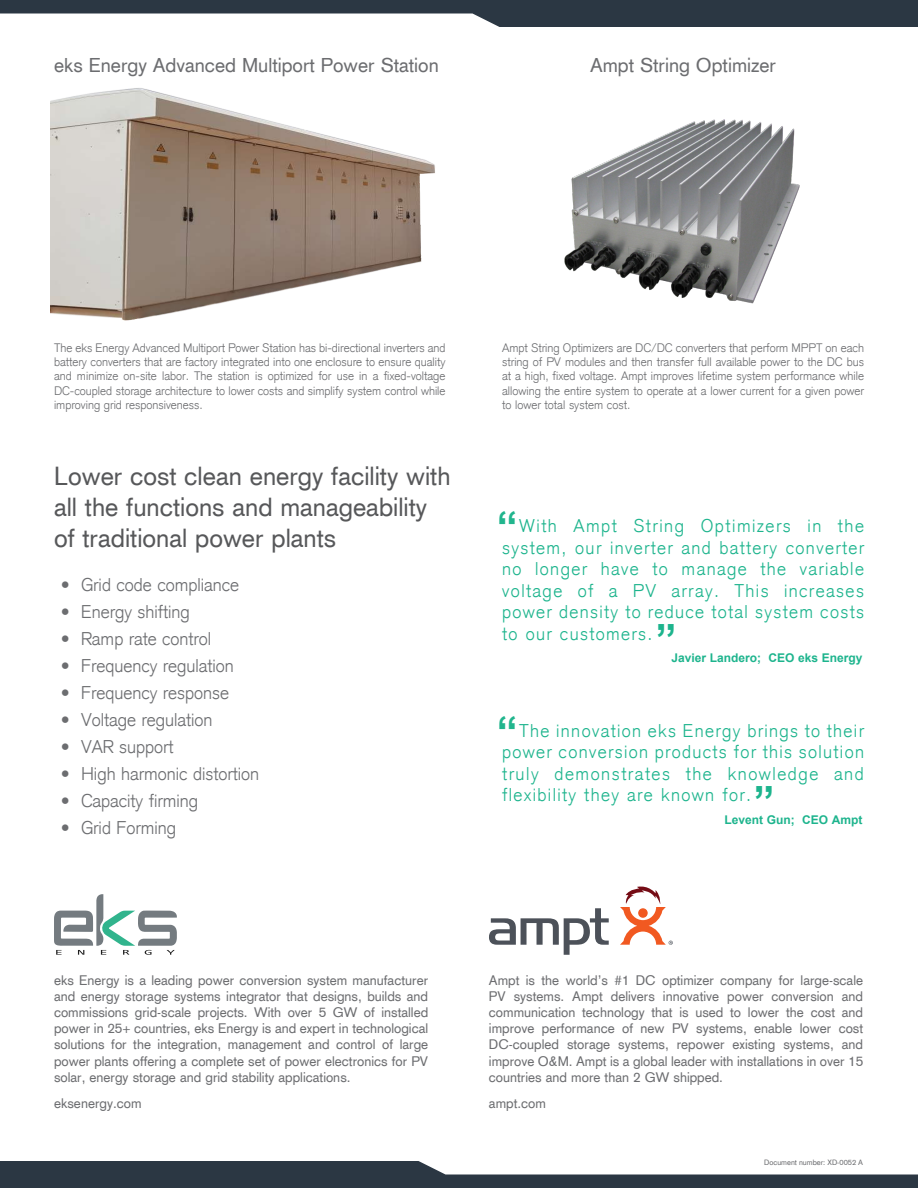
<style>
.page{position:relative;width:918px;height:1188px;background:#fff}
.page>*{position:absolute;margin:0;border:0;box-sizing:border-box;transform-origin:0 0}
.t1{font:700 41.7px "Arial";color:#21b58d}
.t2{font:700 41.7px "Arial";color:#1db48d}
.t3{font:25.5px/30.6px "Akzidenz Grotesk CE";color:#57585a}
.t4{font:19.5px "Akzidenz Grotesk CE";color:#6c6d70}
.t5{font:300 18px/21.6px "Akzidenz Grotesk CE";letter-spacing:.075em;color:#1db48d;text-align:justify}
.t6{font:300 18px "Akzidenz Grotesk CE";color:#6c6d70}
.t7{font:13.5px/16.2px "Akzidenz Grotesk CE";color:#6c6d70;text-align:justify}
.t8{font:300 12px/14.4px "Akzidenz Grotesk CE";color:#6c6d70;text-align:justify}
.t9{font:700 12px "Arial";color:#1db48d}
.t10{font:7.5px "Akzidenz Grotesk CE";color:#6c6d70}
</style>
<div class="page">
<svg style="left:489px;top:908px;width:120px;height:47px"></svg>
<svg style="left:620px;top:886px;width:53px;height:59px"></svg>
<svg style="left:54px;top:894px;width:123px;height:61px"></svg>
<img style="left:564px;top:119px;width:236px;height:185px">
<img style="left:51px;top:88px;width:384px;height:233px">
<svg style="left:0;top:0;width:918px;height:27px"></svg>
<svg style="left:0;top:1161px;width:918px;height:27px"></svg>
<p class="t4" style="left:54px;top:53px;width:386px">eks Energy Advanced Multiport Power Station</p>
<p class="t4" style="left:590px;top:53px;width:188px">Ampt String Optimizer</p>
<p class="t8" style="left:54px;top:340px;width:393px">The eks Energy Advanced Multiport Power Station has bi-directional inverters and battery converters that are factory integrated into one enclosure to ensure quality and minimize on-site labor. The station is optimized for use in a fixed-voltage DC-coupled storage architecture to lower costs and simplify system control while improving grid responsiveness.</p>
<p class="t3" style="left:54px;top:461px;width:398px">Lower cost clean energy facility with all the functions and manageability of traditional power plants</p>
<p class="t6" style="left:61px;top:573px;width:180px">• Grid code compliance</p>
<p class="t6" style="left:61px;top:600px;width:131px">• Energy shifting</p>
<p class="t6" style="left:61px;top:627px;width:152px">• Ramp rate control</p>
<p class="t6" style="left:61px;top:654px;width:175px">• Frequency regulation</p>
<p class="t6" style="left:61px;top:681px;width:170px">• Frequency response</p>
<p class="t6" style="left:61px;top:708px;width:153px">• Voltage regulation</p>
<p class="t6" style="left:61px;top:735px;width:114px">• VAR support</p>
<p class="t6" style="left:61px;top:762px;width:200px">• High harmonic distortion</p>
<p class="t6" style="left:61px;top:789px;width:139px">• Capacity firming</p>
<p class="t6" style="left:61px;top:816px;width:117px">• Grid Forming</p>
<p class="t8" style="left:502px;top:340px;width:363px">Ampt String Optimizers are DC/DC converters that perform MPPT on each string of PV modules and then transfer full available power to the DC bus at a high, fixed voltage. Ampt improves lifetime system performance while allowing the entire system to operate at a lower current for a given power to lower total system cost.</p>
<p class="t1" style="left:497px;top:499px;width:22px">“</p>
<p class="t5" style="left:502px;top:515px;width:363px;text-indent:17px">With Ampt String Optimizers in the system, our inverter and battery converter no longer have to manage the variable voltage of a PV array. This increases power density to reduce total system costs to our customers.</p>
<p class="t2" style="left:656px;top:612px;width:22px">”</p>
<p class="t9" style="left:671px;top:650px;width:193px">Javier Landero; CEO eks Energy</p>
<p class="t1" style="left:497px;top:703px;width:22px">“</p>
<p class="t5" style="left:502px;top:719px;width:363px;text-indent:17px">The innovation eks Energy brings to their power conversion products for this solution truly demonstrates the knowledge and flexibility they are known for.</p>
<p class="t2" style="left:754px;top:774px;width:22px">”</p>
<p class="t9" style="left:725px;top:811px;width:140px">Levent Gun; CEO Ampt</p>
<p class="t7" style="left:54px;top:972px;width:376px">eks Energy is a leading power conversion system manufacturer and energy storage systems integrator that designs, builds and commissions grid-scale projects. With over 5 GW of installed power in 25+ countries, eks Energy is and expert in technological solutions for the integration, management and control of large power plants offering a complete set of power electronics for PV solar, energy storage and grid stability applications.</p>
<p class="t7" style="left:54px;top:1095px;width:89px">eksenergy.com</p>
<p class="t7" style="left:489px;top:972px;width:376px">Ampt is the world’s #1 DC optimizer company for large-scale PV systems. Ampt delivers innovative power conversion and communication technology that is used to lower the cost and improve performance of new PV systems, enable lower cost DC-coupled storage systems, repower existing systems, and improve O&amp;M. Ampt is a global leader with installations in over 15 countries and more than 2 GW shipped.</p>
<p class="t7" style="left:489px;top:1095px;width:59px">ampt.com</p>
<p class="t10" style="left:764px;top:1157px;width:100px">Document number: XD-0052 A</p>
</div>
